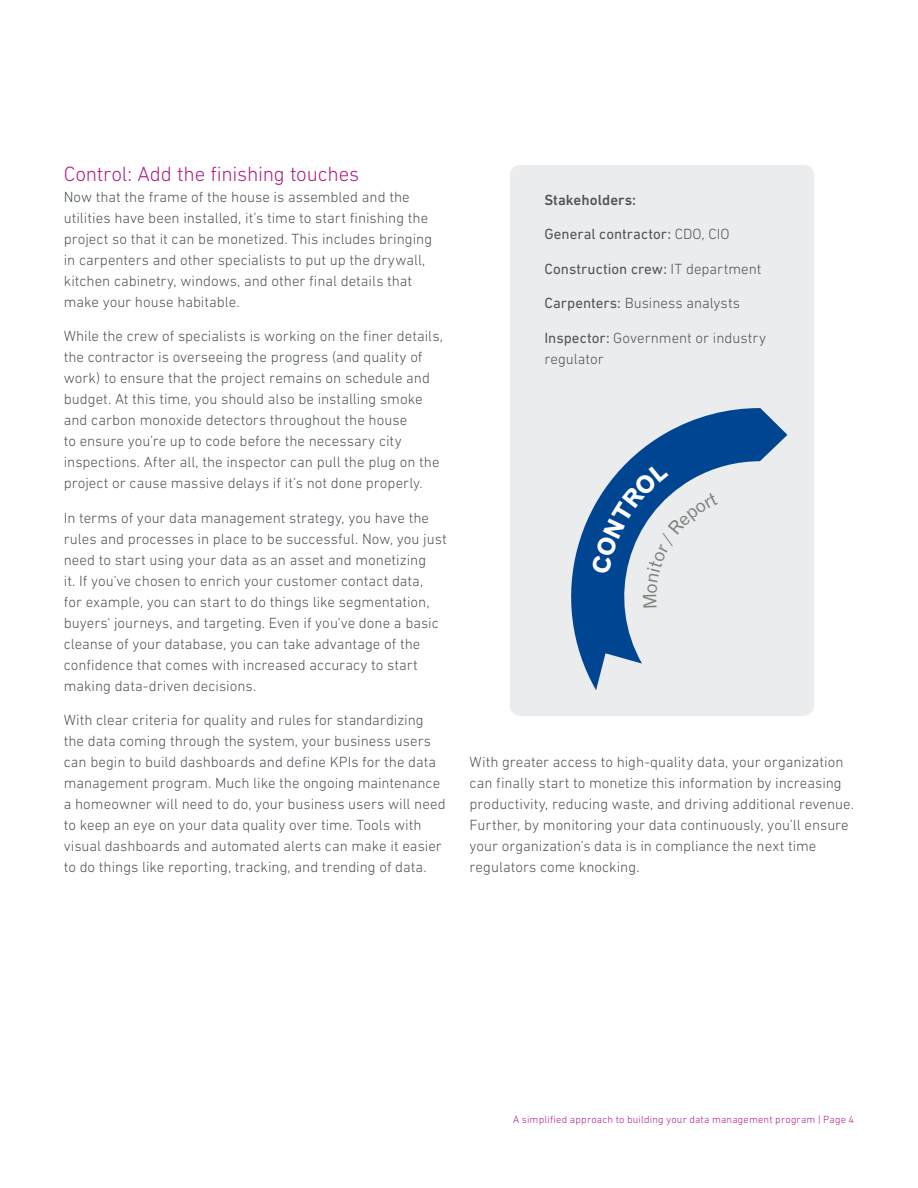
<style>
.page{position:relative;width:918px;height:1188px;background:#fff}
.page>*{position:absolute;margin:0;border:0;box-sizing:border-box;transform-origin:0 0}
.t1{font:300 21px "DIN Next W1 G";letter-spacing:-.01em;color:#b12384}
.t2{font:300 15px/21px "DIN Next W1 G";color:#4f555b}
.t3{font:15px "DIN Next W1 G";color:#4f555b}
.t4{font:500 15px "DIN Next W1 G";letter-spacing:.005em;color:#4f555b}
.t5{font:300 10.5px "DIN Next W1 G";letter-spacing:.015em;color:#b12384}
.s1{font-weight:300}
.s2{font-weight:400}
</style>
<div class="page">
<div style="left:510px;top:165px;width:304px;height:551px;background:#ebeced;border-radius:11px"></div>
<svg style="left:571px;top:408px;width:216px;height:282px"></svg>
<svg style="left:591px;top:461px;width:127px;height:147px"></svg>
<h1 class="t1" style="left:64px;top:162px;width:297px">Control: Add the finishing touches</h1>
<p class="t2" style="left:64px;top:186px;width:370px">Now that the frame of the house is assembled and the utilities have been installed, it’s time to start finishing the project so that it can be monetized. This includes bringing in carpenters and other specialists to put up the drywall, kitchen cabinetry, windows, and other final details that make your house habitable.</p>
<p class="t2" style="left:64px;top:325px;width:381px">While the crew of specialists is working on the finer details, the contractor is overseeing the progress (and quality of work) to ensure that the project remains on schedule and budget. At this time, you should also be installing smoke and carbon monoxide detectors throughout the house<br>to ensure you’re up to code before the necessary city inspections. After all, the inspector can pull the plug on the project or cause massive delays if it’s not done properly.</p>
<p class="t2" style="left:64px;top:507px;width:385px">In terms of your data management strategy, you have the rules and processes in place to be successful. Now, you just need to start using your data as an asset and monetizing<br>it. If you've chosen to enrich your customer contact data,<br>for example, you can start to do things like segmentation, buyers' journeys, and targeting. Even if you've done a basic cleanse of your database, you can take advantage of the confidence that comes with increased accuracy to start making data-driven decisions.</p>
<p class="t2" style="left:64px;top:709px;width:383px">With clear criteria for quality and rules for standardizing the data coming through the system, your business users can begin to build dashboards and define KPIs for the data management program. Much like the ongoing maintenance a homeowner will need to do, your business users will need to keep an eye on your data quality over time. Tools with visual dashboards and automated alerts can make it easier to do things like reporting, tracking, and trending of data.</p>
<p class="t4" style="left:544px;top:191px;width:93px">Stakeholders:</p>
<p class="t3" style="left:544px;top:225px;width:187px">General contractor: <span class="s1">CDO, CIO</span></p>
<p class="t3" style="left:544px;top:260px;width:219px">Construction crew: <span class="s1">IT department</span></p>
<p class="t2" style="left:544px;top:292px;width:197px"><span class="s2">Carpenters:</span> Business analysts</p>
<p class="t2" style="left:544px;top:327px;width:223px"><span class="s2">Inspector:</span> Government or industry regulator</p>
<p class="t2" style="left:470px;top:752px;width:386px">With greater access to high-quality data, your organization can finally start to monetize this information by increasing productivity, reducing waste, and driving additional revenue.<br>Further, by monitoring your data continuously, you’ll ensure your organization’s data is in compliance the next time regulators come knocking.</p>
<p class="t5" style="left:513px;top:1113px;width:343px">A simplified approach to building your data management program | Page 4</p>
</div>
